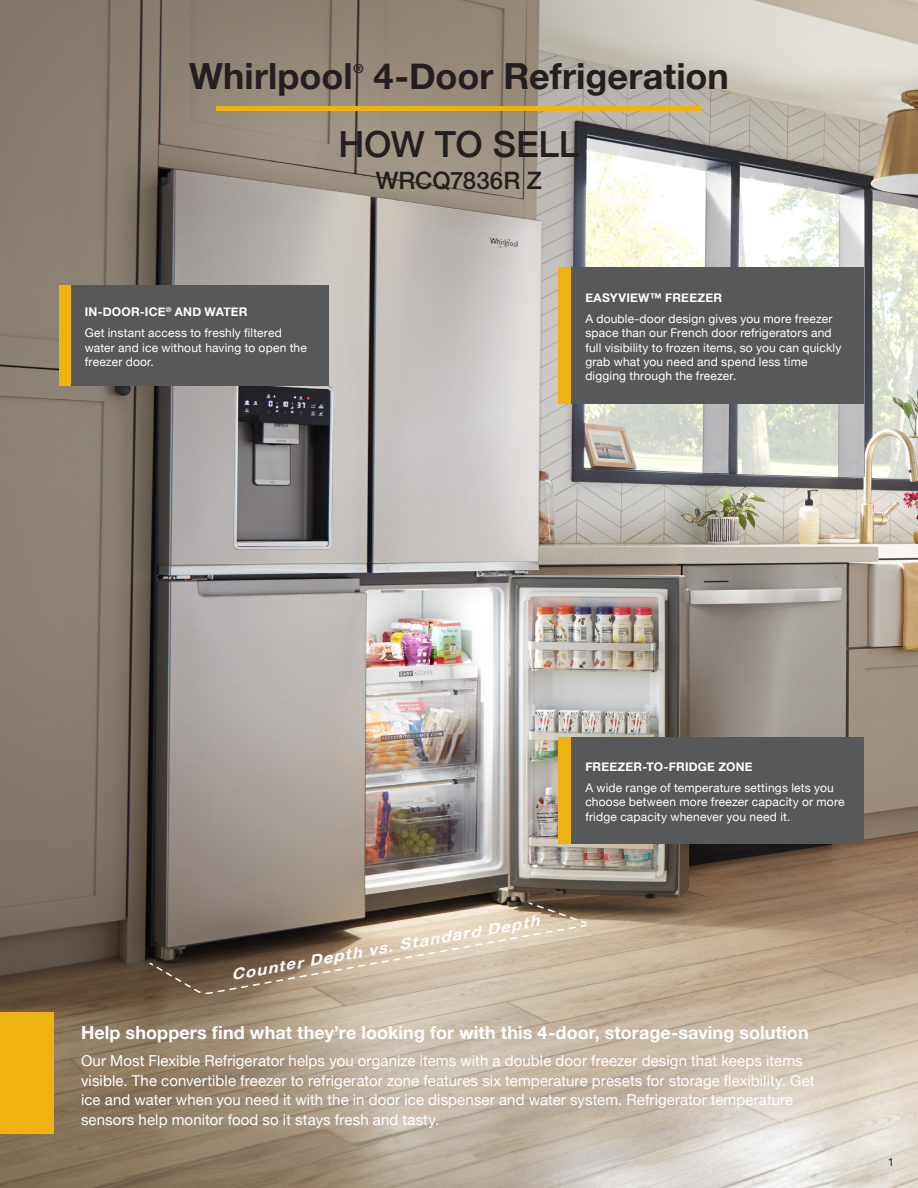
<style>
.page{position:relative;width:918px;height:1188px;background:#fff}
.page>*{position:absolute;margin:0;border:0;box-sizing:border-box;transform-origin:0 0}
.Header_1{font:700 36px "Helvetica Neue";color:#231f20}
.Header_2_-_How_to_Sell{font:500 36px "Helvetica Neue";letter-spacing:-.005em;color:#231f20}
.t1{font:500 24px "Helvetica Neue";letter-spacing:-.005em;color:#231f20}
.Benefit_Header{font:700 18px "Helvetica Neue";letter-spacing:.005em;color:#fff}
.Copy{font:15px/19.5px "Helvetica Neue";letter-spacing:.005em;color:#fff}
.Copy-2{font:italic 700 15px "Helvetica Neue";color:#fff;scale:1.12 1}
.Header_1-2{font:700 12.6px "Helvetica Neue";color:#231f20}
.Feature_Copy_-_front_pg{font:12px/14.4px "Helvetica Neue";letter-spacing:.015em;color:#fff}
.Feature_-_front_pg{font:700 12px "Helvetica Neue";letter-spacing:.02em;color:#fff}
.t2{font:11.25px "Helvetica Neue";color:#231f20}
</style>
<div class="page">
<img style="left:0;top:0;width:918px;height:1188px">
<svg style="left:148px;top:901px;width:440px;height:94px;background:#9c8c7a"></svg>
<div style="left:0;top:1012px;width:54px;height:122px;background:#efb211"></div>
<hr style="left:216px;top:106px;width:486px;height:4px;background:#efb211">
<div style="left:59px;top:285px;width:12px;height:100px;background:#efb211"></div>
<div style="left:71px;top:285px;width:257px;height:100px;background:#57585a"></div>
<div style="left:558px;top:737px;width:14px;height:106px;background:#efb211"></div>
<div style="left:572px;top:737px;width:292px;height:106px;background:#57585a"></div>
<div style="left:558px;top:267px;width:14px;height:136px;background:#efb211"></div>
<div style="left:572px;top:267px;width:292px;height:136px;background:#57585a"></div>
<p class="Header_1" style="left:189px;top:48px;width:165px">Whirlpool</p>
<p class="Header_1-2" style="left:353px;top:59px;width:12px">®</p>
<p class="Header_1" style="left:374px;top:48px;width:357px">4-Door Refrigeration</p>
<p class="Header_2_-_How_to_Sell" style="left:338px;top:115px;width:243px">HOW TO SELL</p>
<p class="t1" style="left:376px;top:161px;width:168px">WRCQ7836R Z</p>
<p class="Feature_-_front_pg" style="left:85px;top:302px;width:164px">IN-DOOR-ICE<sup>®</sup> AND WATER</p>
<p class="Feature_Copy_-_front_pg" style="left:85px;top:326px;width:224px">Get instant access to freshly filtered water and ice without having to open the freezer door.</p>
<p class="Feature_-_front_pg" style="left:585px;top:288px;width:138px">EASYVIEW™ FREEZER</p>
<p class="Feature_Copy_-_front_pg" style="left:585px;top:312px;width:258px">A double-door design gives you more freezer space than our French door refrigerators and full visibility to frozen items, so you can quickly grab what you need and spend less time digging through the freezer.</p>
<p class="Copy-2" style="left:229px;top:963px;width:280px;rotate:-10deg">Counter Depth vs. Standard Depth</p>
<p class="Feature_-_front_pg" style="left:585px;top:757px;width:169px">FREEZER-TO-FRIDGE ZONE</p>
<p class="Feature_Copy_-_front_pg" style="left:585px;top:781px;width:261px">A wide range of temperature settings lets you choose between more freezer capacity or more fridge capacity whenever you need it.</p>
<p class="Benefit_Header" style="left:81px;top:1018px;width:729px">Help shoppers find what they’re looking for with this 4-door, storage-saving solution</p>
<p class="Copy" style="left:81px;top:1052px;width:735px">Our Most Flexible Refrigerator helps you organize items with a double door freezer design that keeps items visible. The convertible freezer to refrigerator zone features six temperature presets for storage flexibility. Get ice and water when you need it with the in door ice dispenser and water system. Refrigerator temperature sensors help monitor food so it stays fresh and tasty.</p>
<p class="t2" style="left:888px;top:1154px;width:8px">1</p>
</div>
